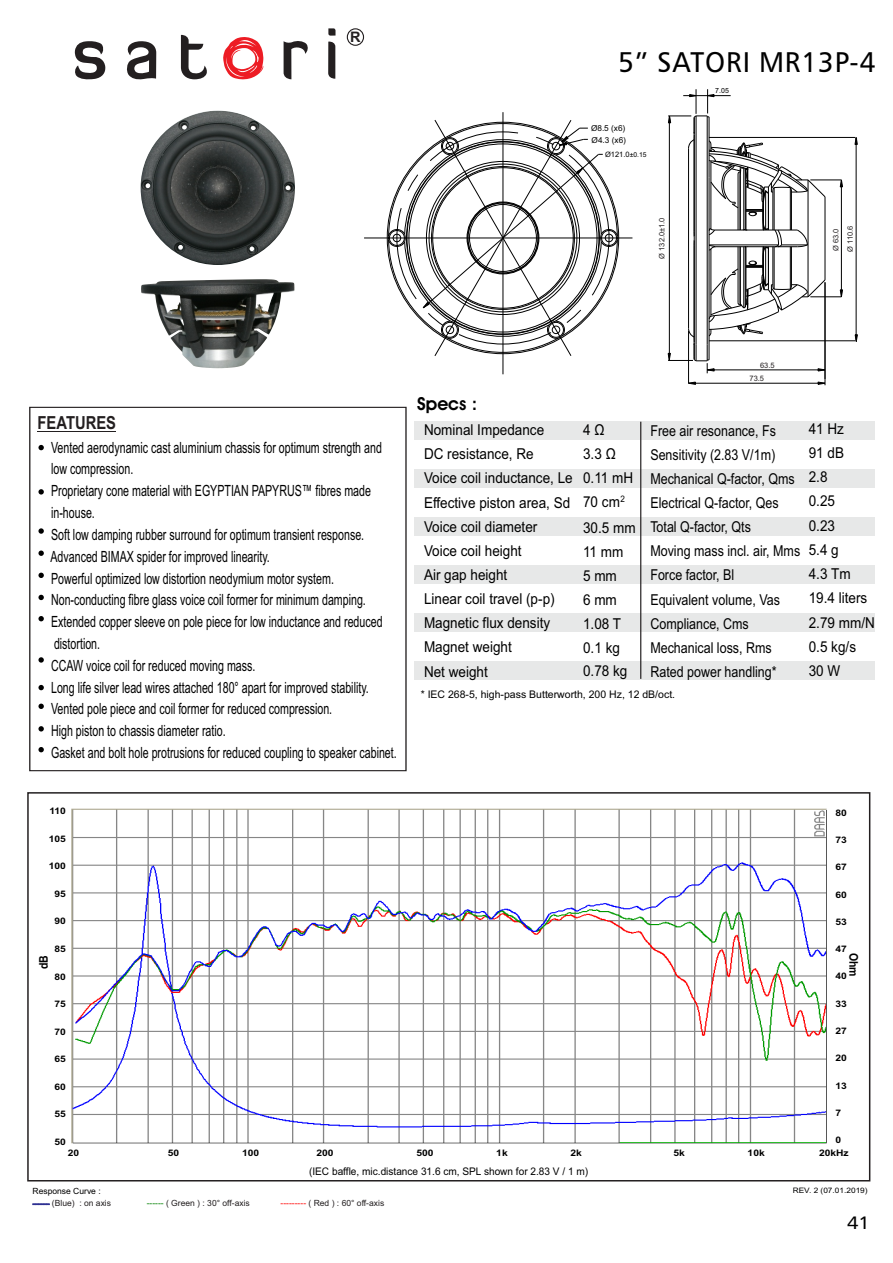
<style>
.page{position:relative;width:893px;height:1263px;background:#fff}
.page>*{position:absolute;margin:0;border:0;box-sizing:border-box;transform-origin:0 0}
.t1{font:28.5px "Humanist 777 BT Roman B";letter-spacing:.035em;color:#000;scale:.96 1}
.t2{font:700 18px "Arial Narrow";color:#231f20}
.t3{font:600 18px "Avant Garde IT Cby BT";color:#000}
.t4{font:15.45px/21.8px "Arial";color:#000;scale:.69 1}
.t5{font:15px/24.2px "Arial";color:#000;scale:.9 1}
.t6{font:15px/24.2px "Arial";color:#000;scale:.83 1}
.t7{font:700 14.55px "Arial";color:#231f20}
.t8{font:700 12px "Arial";color:#000;scale:.88 1}
.t9{font:10.5px "Arial";color:#000;scale:.96 1}
.t10{font:10.5px "Arial";color:#000}
.t11{font:700 9px "Arial";color:#000;scale:1.14 1}
.t12{font:9px "Arial";color:#000;scale:.9 1}
.t13{font:8.55px "Arial";color:#231f20}
.t14{font:8.55px/12.9px "Arial";color:#000}
.t15{font:8.25px/11.2px "Arial";color:#000}
.t16{font:7.5px/13.4px "Arial";color:#231f20}
.t17{font:7.5px "Arial";color:#000;scale:1.11 1}
.t18{font:7.5px "Arial";color:#000}
.t19{font:7.05px "Arial";color:#000}
.s1{font-size:6.75px}
.s2{color:#2e3092}
.s3{color:#231f20}
.s4{color:#008000}
.s5{color:#f00}
</style>
<div class="page">
<div style="left:27px;top:792px;width:843px;height:389px;border:2px solid #231f20"></div>
<div style="left:414px;top:421px;width:461px;height:18px;background:#e7e8e8"></div>
<div style="left:414px;top:469px;width:461px;height:18px;background:#e7e8e8"></div>
<div style="left:414px;top:517px;width:461px;height:18px;background:#e7e8e8"></div>
<div style="left:414px;top:565px;width:461px;height:18px;background:#e7e8e8"></div>
<div style="left:414px;top:613px;width:461px;height:18px;background:#e7e8e8"></div>
<div style="left:414px;top:661px;width:461px;height:18px;background:#e7e8e8"></div>
<hr style="left:640px;top:422px;width:1px;height:257px;background:#231f20">
<svg style="left:74px;top:41px;width:32px;height:39px"></svg>
<svg style="left:126px;top:41px;width:30px;height:39px"></svg>
<svg style="left:181px;top:35px;width:26px;height:44px"></svg>
<svg style="left:283px;top:41px;width:25px;height:38px"></svg>
<svg style="left:328px;top:28px;width:8px;height:51px"></svg>
<svg style="left:223px;top:37px;width:41px;height:43px"></svg>
<div style="left:347px;top:28px;width:17px;height:18px;border:1px solid #231f20;border-radius:50%"></div>
<hr style="left:503px;top:112px;width:1px;height:262px;background:#000">
<hr style="left:364px;top:238px;width:268px;height:1px;background:#000">
<svg style="left:388px;top:119px;width:230px;height:238px"></svg>
<svg style="left:854px;top:137px;width:4px;height:8px"></svg>
<svg style="left:854px;top:334px;width:4px;height:8px"></svg>
<hr style="left:709px;top:137px;width:146px;height:1px;background:#000">
<hr style="left:709px;top:340px;width:146px;height:1px;background:#000">
<hr style="left:856px;top:137px;width:1px;height:204px;background:#000">
<svg style="left:839px;top:179px;width:4px;height:9px"></svg>
<svg style="left:839px;top:289px;width:4px;height:9px"></svg>
<hr style="left:810px;top:180px;width:31px;height:1px;background:#000">
<hr style="left:810px;top:296px;width:31px;height:1px;background:#000">
<hr style="left:841px;top:180px;width:1px;height:117px;background:#000">
<svg style="left:667px;top:89px;width:159px;height:284px"></svg>
<hr style="left:707px;top:369px;width:118px;height:1px;background:#000">
<svg style="left:689px;top:381px;width:7px;height:4px"></svg>
<svg style="left:817px;top:381px;width:8px;height:4px"></svg>
<hr style="left:688px;top:331px;width:1px;height:52px;background:#000">
<hr style="left:825px;top:282px;width:1px;height:103px;background:#000">
<hr style="left:688px;top:383px;width:137px;height:1px;background:#000">
<hr style="left:38px;top:431px;width:78px;height:1px;background:#231f20">
<div style="left:29px;top:407px;width:378px;height:364px;border:1px solid #231f20"></div>
<svg style="left:38px;top:445px;width:6px;height:5px"></svg>
<svg style="left:38px;top:489px;width:6px;height:5px"></svg>
<svg style="left:38px;top:528px;width:6px;height:6px"></svg>
<svg style="left:38px;top:573px;width:6px;height:5px"></svg>
<svg style="left:38px;top:550px;width:6px;height:6px"></svg>
<svg style="left:38px;top:595px;width:6px;height:5px"></svg>
<svg style="left:38px;top:616px;width:6px;height:5px"></svg>
<svg style="left:38px;top:657px;width:6px;height:6px"></svg>
<svg style="left:38px;top:685px;width:6px;height:5px"></svg>
<svg style="left:38px;top:704px;width:6px;height:5px"></svg>
<svg style="left:38px;top:726px;width:6px;height:5px"></svg>
<svg style="left:38px;top:747px;width:6px;height:5px"></svg>
<img style="left:141px;top:279px;width:153px;height:89px">
<img style="left:141px;top:111px;width:154px;height:154px">
<img style="left:71px;top:808px;width:756px;height:336px">
<p class="t7" style="left:350px;top:32px;width:12px">R</p>
<h1 class="t1" style="left:618px;top:51px;width:269px">5” SATORI MR13P-4</h1>
<p class="t15" style="left:591px;top:124px;width:37px">Ø8.5 (x6)<br>Ø4.3 (x6)</p>
<p class="t18" style="left:605px;top:151px;width:43px">Ø121.0<span class="s1">±0.15</span></p>
<p class="t16" style="left:656px;top:259px;width:43px;rotate:-90deg">Ø 132.0±1.0</p>
<p class="t19" style="left:715px;top:88px;width:15px">7.05</p>
<p class="t16" style="left:830px;top:251px;width:24px;rotate:-90deg">Ø 63.0</p>
<p class="t16" style="left:844px;top:252px;width:28px;rotate:-90deg">Ø 110.6</p>
<p class="t2" style="left:38px;top:416px;width:80px">FEATURES</p>
<p class="t4" style="left:50px;top:438px;width:503px">Vented aerodynamic cast aluminium chassis for optimum strength and low compression.<br>Proprietary cone material with EGYPTIAN PAPYRUS™ fibres made in-house.<br>Soft low damping rubber surround for optimum transient response.<br>Advanced BIMAX spider for improved linearity.<br>Powerful optimized low distortion neodymium motor system.<br>Non-conducting fibre glass voice coil former for minimum damping.<br>Extended copper sleeve on pole piece for low inductance and reduced distortion.<br>CCAW voice coil for reduced moving mass.<br>Long life silver lead wires attached 180° apart for improved stability.<br>Vented pole piece and coil former for reduced compression.<br>High piston to chassis diameter ratio.<br>Gasket and bolt hole protrusions for reduced coupling to speaker cabinet.</p>
<p class="t11" style="left:49px;top:808px;width:16px">110</p>
<p class="t11" style="left:49px;top:835px;width:17px">105</p>
<p class="t11" style="left:49px;top:863px;width:17px">100</p>
<p class="t11" style="left:55px;top:890px;width:12px">95</p>
<p class="t11" style="left:55px;top:918px;width:12px">90</p>
<p class="t11" style="left:55px;top:945px;width:12px">85</p>
<p class="t11" style="left:55px;top:973px;width:12px">80</p>
<p class="t11" style="left:55px;top:1000px;width:12px">75</p>
<p class="t11" style="left:55px;top:1028px;width:12px">70</p>
<p class="t11" style="left:55px;top:1055px;width:12px">65</p>
<p class="t11" style="left:55px;top:1083px;width:12px">60</p>
<p class="t11" style="left:55px;top:1110px;width:12px">55</p>
<p class="t11" style="left:55px;top:1138px;width:12px">50</p>
<p class="t8" style="left:39px;top:969px;width:17px;rotate:-90deg">dB</p>
<p class="t3" style="left:417px;top:397px;width:62px">Specs :</p>
<p class="t5" style="left:424px;top:419px;width:167px">Nominal Impedance<br>DC resistance, Re<br>Voice coil inductance, Le<br>Effective piston area, Sd<br>Voice coil diameter<br>Voice coil height<br>Air gap height<br>Linear coil travel (p-p)<br>Magnetic flux density<br>Magnet weight<br>Net weight</p>
<p class="t5" style="left:583px;top:419px;width:57px">4 Ω<br>3.3 Ω<br>0.11 mH</p>
<p class="t12" style="left:620px;top:495px;width:7px">2</p>
<p class="t5" style="left:583px;top:490px;width:60px;line-height:26.2px">70 cm<br>30.5 mm</p>
<p class="t5" style="left:583px;top:541px;width:51px">11 mm<br>5 mm<br>6 mm<br>1.08 T<br>0.1 kg<br>0.78 kg</p>
<p class="t16" style="left:749px;top:359px;width:27px;text-indent:11px">63.5<br>73.5</p>
<p class="t6" style="left:650px;top:420px;width:182px">Free air resonance, Fs<br>Sensitivity (2.83 V/1m)<br>Mechanical Q-factor, Qms<br>Electrical Q-factor, Qes<br>Total Q-factor, Qts<br>Moving mass incl. air, Mms<br>Force factor, Bl<br>Equivalent volume, Vas<br>Compliance, Cms<br>Mechanical loss, Rms<br>Rated power handling*</p>
<p class="t5" style="left:809px;top:418px;width:75px">41 Hz<br>91 dB<br>2.8<br>0.25<br>0.23<br>5.4 g<br>4.3 Tm<br>19.4 liters<br>2.79 mm/N<br>0.5 kg/s<br>30 W</p>
<p class="t10" style="left:421px;top:690px;width:256px">* IEC 268-5, high-pass Butterworth, 200 Hz, 12 dB/oct.</p>
<p class="t11" style="left:835px;top:809px;width:12px">80</p>
<p class="t11" style="left:835px;top:836px;width:12px">73</p>
<p class="t11" style="left:835px;top:864px;width:12px">67</p>
<p class="t11" style="left:835px;top:891px;width:12px">60</p>
<p class="t11" style="left:835px;top:918px;width:12px">53</p>
<p class="t11" style="left:835px;top:945px;width:12px">47</p>
<p class="t11" style="left:835px;top:973px;width:12px">40</p>
<p class="t11" style="left:835px;top:1000px;width:12px">33</p>
<p class="t11" style="left:835px;top:1027px;width:12px">27</p>
<p class="t11" style="left:835px;top:1055px;width:12px">20</p>
<p class="t11" style="left:835px;top:1082px;width:12px">13</p>
<p class="t11" style="left:835px;top:1109px;width:7px">7</p>
<p class="t11" style="left:835px;top:1137px;width:7px">0</p>
<p class="t8" style="left:858px;top:953px;width:29px;rotate:90deg">Ohm</p>
<p class="t11" style="left:68px;top:1149px;width:12px">20</p>
<p class="t11" style="left:168px;top:1149px;width:12px">50</p>
<p class="t11" style="left:242px;top:1149px;width:17px">100</p>
<p class="t11" style="left:316px;top:1149px;width:17px">200</p>
<p class="t11" style="left:416px;top:1149px;width:17px">500</p>
<p class="t11" style="left:496px;top:1149px;width:12px">1k</p>
<p class="t11" style="left:571px;top:1149px;width:12px">2k</p>
<p class="t11" style="left:673px;top:1149px;width:12px">5k</p>
<p class="t11" style="left:748px;top:1149px;width:17px">10k</p>
<p class="t11" style="left:819px;top:1149px;width:28px">20kHz</p>
<p class="t14" style="left:33px;top:1185px;width:80px">Response Curve : <span class="s2">------</span> <span class="s3">(Blue) : on axis</span></p>
<p class="t9" style="left:309px;top:1167px;width:292px">(IEC baffle, mic.distance 31.6 cm, SPL shown for 2.83 V / 1 m)</p>
<p class="t13" style="left:147px;top:1200px;width:105px"><span class="s4">------</span> ( Green ) : 30° off-axis</p>
<p class="t13" style="left:281px;top:1200px;width:105px"><span class="s5">---------</span> ( Red ) : 60° off-axis</p>
<p class="t17" style="left:793px;top:1188px;width:69px">REV. 2 (07.01.2019)</p>
</div>
